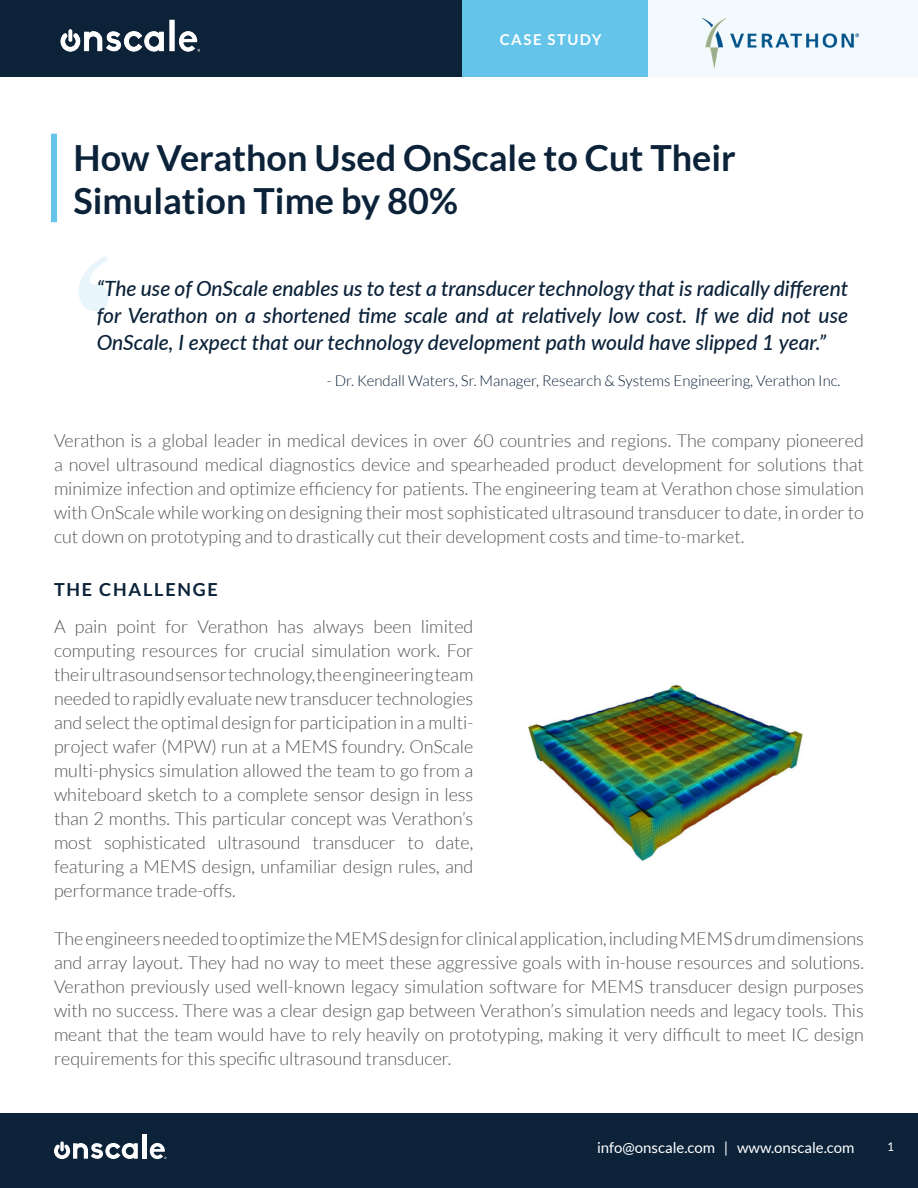
<style>
.page{position:relative;width:918px;height:1188px;background:#fff}
.page>*{position:absolute;margin:0;border:0;box-sizing:border-box;transform-origin:0 0}
.t1{font:700 165px "Times";color:#6ac3e8}
.t2{font:700 36px "Lato";color:#0b2239}
.t3{font:italic 500 21px/27px "Lato";color:#0b2239}
.t4{font:300 18px/24px "Lato";color:#535353;text-align:justify}
.t5{font:700 18px "Lato";letter-spacing:.1em;color:#0b2239}
.t6{font:300 15px "Lato";color:#0b2139}
.t7{font:15px "Lato";color:#fff}
.t8{font:700 15px "Lato";letter-spacing:.1em;color:#fff}
.t9{font:12px "Lato";color:#fff}
</style>
<div class="page">
<div style="left:0;top:1113px;width:918px;height:75px;background:#0b2239"></div>
<hr style="left:142px;top:1134px;width:4px;height:25px;background:#fff">
<svg style="left:54px;top:1143px;width:84px;height:16px"></svg>
<svg style="left:60px;top:1141px;width:4px;height:10px"></svg>
<svg style="left:150px;top:1143px;width:16px;height:16px"></svg>
<div style="left:0;top:0;width:462px;height:77px;background:#0b2239"></div>
<div style="left:648px;top:0;width:270px;height:77px;background:#f3fafe"></div>
<img style="left:60px;top:19px;width:141px;height:33px">
<div style="left:462px;top:0;width:186px;height:77px;background:#65c4e9"></div>
<img style="left:702px;top:18px;width:157px;height:50px">
<div style="left:51px;top:134px;width:6px;height:88px;background:#65c4e9"></div>
<img style="left:528px;top:684px;width:275px;height:178px">
<p class="t8" style="left:500px;top:31px;width:104px">CASE STUDY</p>
<p class="t2" style="left:74px;top:137px;width:664px">How Verathon Used OnScale to Cut Their</p>
<p class="t2" style="left:74px;top:180px;width:386px">Simulation Time by 80%</p>
<h1 class="t1" style="left:67px;top:156px;width:56px">‘</h1>
<p class="t3" style="left:97px;top:328px;width:731px">OnScale, I expect that our technology development path would have slipped 1 year.”</p>
<p class="t3" style="left:97px;top:274px;width:753px">“The use of OnScale enables us to test a transducer technology that is radically different for Verathon on a shortened time scale and at relatively low cost. If we did not use</p>
<p class="t6" style="left:327px;top:373px;width:515px">- Dr. Kendall Waters, Sr. Manager, Research &amp; Systems Engineering, Verathon Inc.</p>
<p class="t4" style="left:54px;top:429px;width:811px">Verathon is a global leader in medical devices in over 60 countries and regions. The company pioneered a novel ultrasound medical diagnostics device and spearheaded product development for solutions that minimize infection and optimize efficiency for patients. The engineering team at Verathon chose simulation with OnScale while working on designing their most sophisticated ultrasound transducer to date, in order to cut down on prototyping and to drastically cut their development costs and time-to-market.</p>
<p class="t5" style="left:54px;top:579px;width:165px">THE CHALLENGE</p>
<p class="t4" style="left:54px;top:614px;width:421px">A pain point for Verathon has always been limited computing resources for crucial simulation work. For their ultrasound sensor technology, the engineering team needed to rapidly evaluate new transducer technologies and select the optimal design for participation in a multi&shy;project wafer (MPW) run at a MEMS foundry. OnScale multi-physics simulation allowed the team to go from a whiteboard sketch to a complete sensor design in less than 2 months. This particular concept was Verathon’s most sophisticated ultrasound transducer to date, featuring a MEMS design, unfamiliar design rules, and performance trade-offs.</p>
<p class="t4" style="left:54px;top:926px;width:811px">The engineers needed to optimize the MEMS design for clinical application, including MEMS drum dimensions and array layout. They had no way to meet these aggressive goals with in-house resources and solutions.<br>Verathon previously used well-known legacy simulation software for MEMS transducer design purposes with no success. There was a clear design gap between Verathon’s simulation needs and legacy tools. This meant that the team would have to rely heavily on prototyping, making it very difficult to meet IC design requirements for this specific ultrasound transducer.</p>
<p class="t7" style="left:597px;top:1139px;width:259px">info@onscale.com | www.onscale.com</p>
<p class="t9" style="left:887px;top:1140px;width:8px">1</p>
</div>
